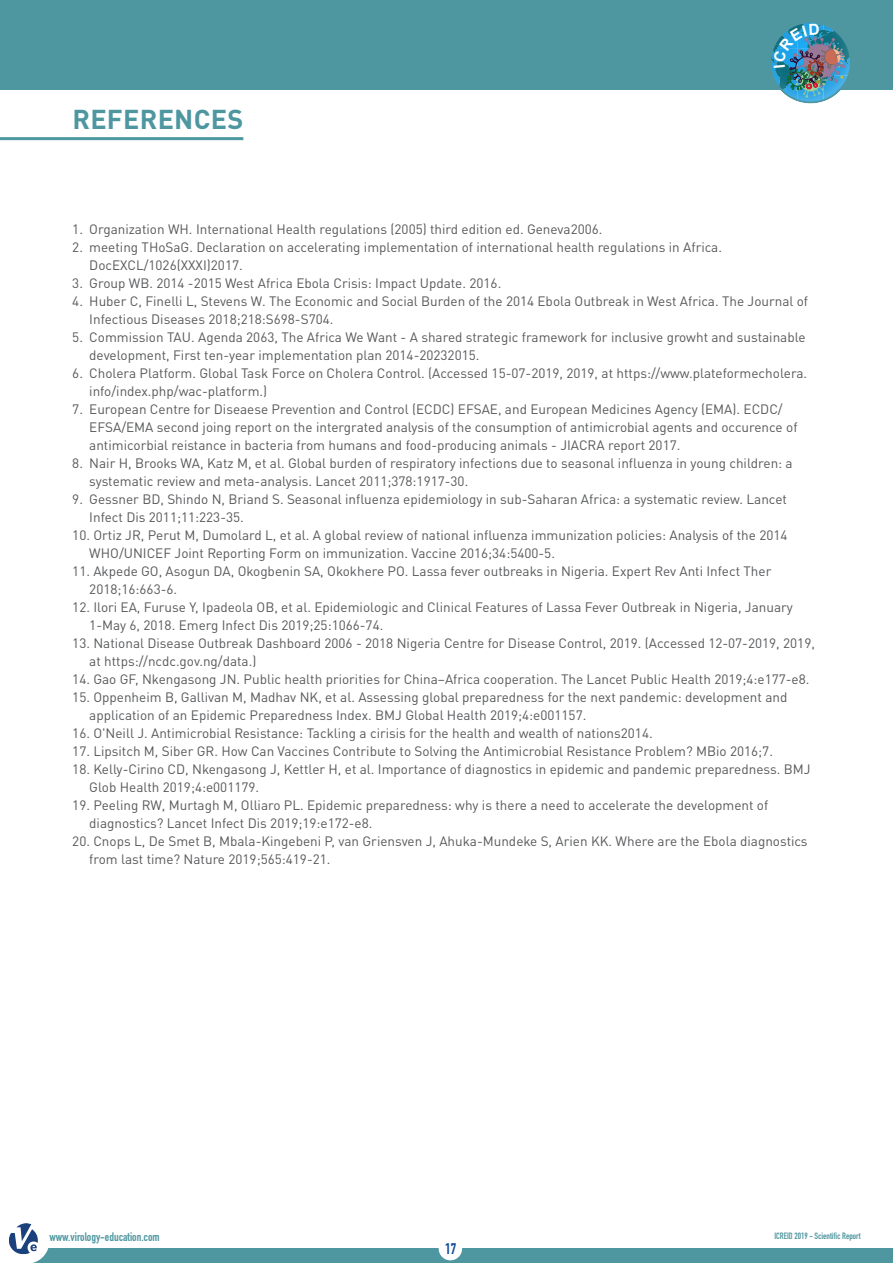
<style>
.page{position:relative;width:893px;height:1263px;background:#fff}
.page>*{position:absolute;margin:0;border:0;box-sizing:border-box;transform-origin:0 0}
._01_Page_title{font:700 27px "DINOT";letter-spacing:.01em;color:#4e96a0}
.t1{font:15px "DIN Engschrift";color:#094896}
._05_Enumeration{font:13.5px/18px "DINOT";color:#57585a}
.t2{font:12px "DIN Engschrift";color:#4e96a0}
.t3{font:9px "DIN Engschrift";color:#4e96a0}
</style>
<div class="page">
<div style="left:0;top:0;width:893px;height:90px;background:#4e96a0"></div>
<div style="left:0;top:1249px;width:893px;height:14px;background:#4e96a0"></div>
<div style="left:439px;top:1237px;width:23px;height:23px;background:#fff;border-radius:50%"></div>
<svg style="left:0;top:1223px;width:49px;height:40px"></svg>
<hr style="left:0;top:137px;width:243px;height:3px;background:#4e96a0">
<img style="left:771px;top:23px;width:79px;height:79px">
<p class="_01_Page_title" style="left:72px;top:101px;width:172px">REFERENCES</p>
<p class="_05_Enumeration" style="left:72px;top:220px;width:532px">1. Organization WH. International Health regulations (2005) third edition ed. Geneva2006.</p>
<p class="_05_Enumeration" style="left:89px;top:238px;width:634px;text-indent:-17px">2. meeting THoSaG. Declaration on accelerating implementation of international health regulations in Africa.<br>DocEXCL/1026(XXXI)2017.</p>
<p class="_05_Enumeration" style="left:72px;top:274px;width:430px">3. Group WB. 2014 -2015 West Africa Ebola Crisis: Impact Update. 2016.</p>
<p class="_05_Enumeration" style="left:89px;top:292px;width:720px;text-indent:-17px">4. Huber C, Finelli L, Stevens W. The Economic and Social Burden of the 2014 Ebola Outbreak in West Africa. The Journal of<br>Infectious Diseases 2018;218:S698-S704.</p>
<p class="_05_Enumeration" style="left:89px;top:328px;width:718px;text-indent:-17px">5. Commission TAU. Agenda 2063, The Africa We Want - A shared strategic framework for inclusive growht and sustainable development, First ten-year implementation plan 2014-20232015.</p>
<p class="_05_Enumeration" style="left:89px;top:364px;width:719px;text-indent:-17px">6. Cholera Platform. Global Task Force on Cholera Control. (Accessed 15-07-2019, 2019, at https://www.plateformecholera. info/index.php/wac-platform.)</p>
<p class="_05_Enumeration" style="left:89px;top:400px;width:710px;text-indent:-17px">7. European Centre for Diseaese Prevention and Control (ECDC) EFSAE, and European Medicines Agency (EMA). ECDC/<br>EFSA/EMA second joing report on the intergrated analysis of the consumption of antimicrobial agents and occurence of antimicorbial reistance in bacteria from humans and food-producing animals - JIACRA report 2017.</p>
<p class="_05_Enumeration" style="left:89px;top:454px;width:705px;text-indent:-17px">8. Nair H, Brooks WA, Katz M, et al. Global burden of respiratory infections due to seasonal influenza in young children: a systematic review and meta-analysis. Lancet 2011;378:1917-30.</p>
<p class="_05_Enumeration" style="left:89px;top:490px;width:699px;text-indent:-17px">9. Gessner BD, Shindo N, Briand S. Seasonal influenza epidemiology in sub-Saharan Africa: a systematic review. Lancet<br>Infect Dis 2011;11:223-35.</p>
<p class="_05_Enumeration" style="left:89px;top:526px;width:700px;text-indent:-17px">10. Ortiz JR, Perut M, Dumolard L, et al. A global review of national influenza immunization policies: Analysis of the 2014<br>WHO/UNICEF Joint Reporting Form on immunization. Vaccine 2016;34:5400-5.</p>
<p class="_05_Enumeration" style="left:89px;top:562px;width:684px;text-indent:-17px">11. Akpede GO, Asogun DA, Okogbenin SA, Okokhere PO. Lassa fever outbreaks in Nigeria. Expert Rev Anti Infect Ther<br>2018;16:663-6.</p>
<p class="_05_Enumeration" style="left:89px;top:598px;width:705px;text-indent:-17px">12. Ilori EA, Furuse Y, Ipadeola OB, et al. Epidemiologic and Clinical Features of Lassa Fever Outbreak in Nigeria, January<br>1-May 6, 2018. Emerg Infect Dis 2019;25:1066-74.</p>
<p class="_05_Enumeration" style="left:89px;top:634px;width:727px;text-indent:-17px">13. National Disease Outbreak Dashboard 2006 - 2018 Nigeria Centre for Disease Control, 2019. (Accessed 12-07-2019, 2019, at https://ncdc.gov.ng/data.)</p>
<p class="_05_Enumeration" style="left:72px;top:670px;width:739px">14. Gao GF, Nkengasong JN. Public health priorities for China–Africa cooperation. The Lancet Public Health 2019;4:e177-e8.</p>
<p class="_05_Enumeration" style="left:89px;top:688px;width:700px;text-indent:-17px">15. Oppenheim B, Gallivan M, Madhav NK, et al. Assessing global preparedness for the next pandemic: development and application of an Epidemic Preparedness Index. BMJ Global Health 2019;4:e001157.</p>
<p class="_05_Enumeration" style="left:72px;top:724px;width:582px">16. O'Neill J. Antimicrobial Resistance: Tackling a cirisis for the health and wealth of nations2014.</p>
<p class="_05_Enumeration" style="left:72px;top:742px;width:702px">17. Lipsitch M, Siber GR. How Can Vaccines Contribute to Solving the Antimicrobial Resistance Problem? MBio 2016;7.</p>
<p class="_05_Enumeration" style="left:89px;top:760px;width:723px;text-indent:-17px">18. Kelly-Cirino CD, Nkengasong J, Kettler H, et al. Importance of diagnostics in epidemic and pandemic preparedness. BMJ<br>Glob Health 2019;4:e001179.</p>
<p class="_05_Enumeration" style="left:89px;top:796px;width:681px;text-indent:-17px">19. Peeling RW, Murtagh M, Olliaro PL. Epidemic preparedness: why is there a need to accelerate the development of diagnostics? Lancet Infect Dis 2019;19:e172-e8.</p>
<p class="_05_Enumeration" style="left:89px;top:832px;width:720px;text-indent:-17px">20. Cnops L, De Smet B, Mbala-Kingebeni P, van Griensven J, Ahuka-Mundeke S, Arien KK. Where are the Ebola diagnostics from last time? Nature 2019;565:419-21.</p>
<p class="t2" style="left:49px;top:1230px;width:112px">www.virology-education.com</p>
<p class="t3" style="left:774px;top:1230px;width:88px">ICREID 2019 - Scientific Report</p>
<p class="t1" style="left:445px;top:1240px;width:13px">17</p>
</div>
